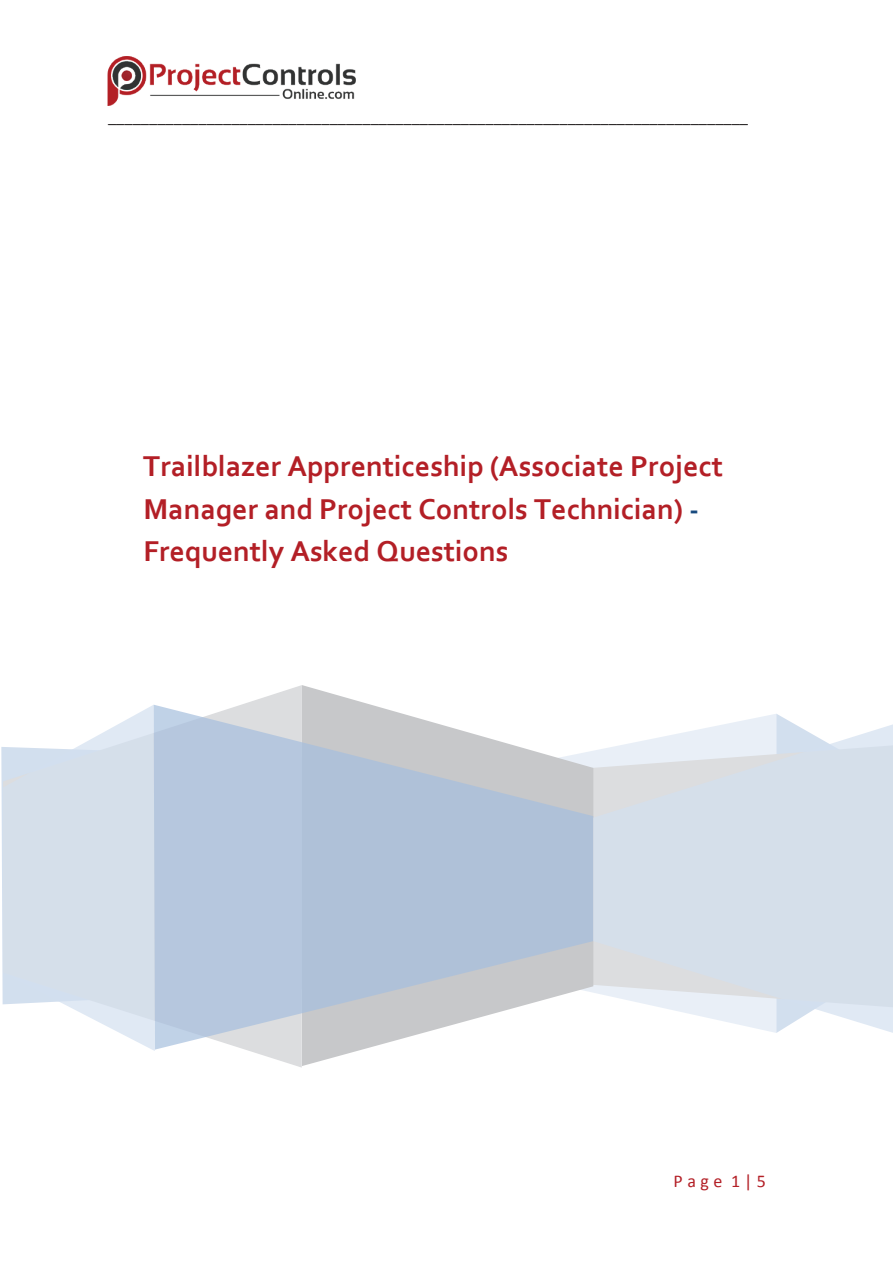
<style>
.page{position:relative;width:893px;height:1263px;background:#fff}
.page>*{position:absolute;margin:0;border:0;box-sizing:border-box;transform-origin:0 0}
.t1{font:700 30px/42.2px "Corbel";color:#b31f26}
.t2{font:18px "Calibri";color:#b31f26}
.t3{font:16.5px "Calibri";color:#231f20}
.s1{color:#174a7e}
</style>
<div class="page">
<svg style="left:302px;top:685px;width:69px;height:381px"></svg>
<svg style="left:241px;top:685px;width:61px;height:383px"></svg>
<svg style="left:3px;top:705px;width:152px;height:346px;fill:#d5dfea"></svg>
<svg style="left:154px;top:705px;width:439px;height:345px;background:#c0cbdb"></svg>
<svg style="left:593px;top:724px;width:300px;height:309px;background:#dce3ec"></svg>
<img style="left:475px;top:811px;width:364px;height:38px">
<div style="left:228px;top:806px;width:73px;height:85px;background:#b6c7de"></div>
<img style="left:107px;top:56px;width:249px;height:50px">
<p class="t3" style="left:108px;top:106px;width:642px">______________________________________________________________________________</p>
<p class="t1" style="left:143px;top:445px;width:582px">Trailblazer Apprenticeship (Associate Project<br>Manager and Project Controls Technician) <span class="s1">-<br></span>Frequently Asked Questions</p>
<p class="t2" style="left:673px;top:1170px;width:94px">Page 1| 5</p>
</div>
